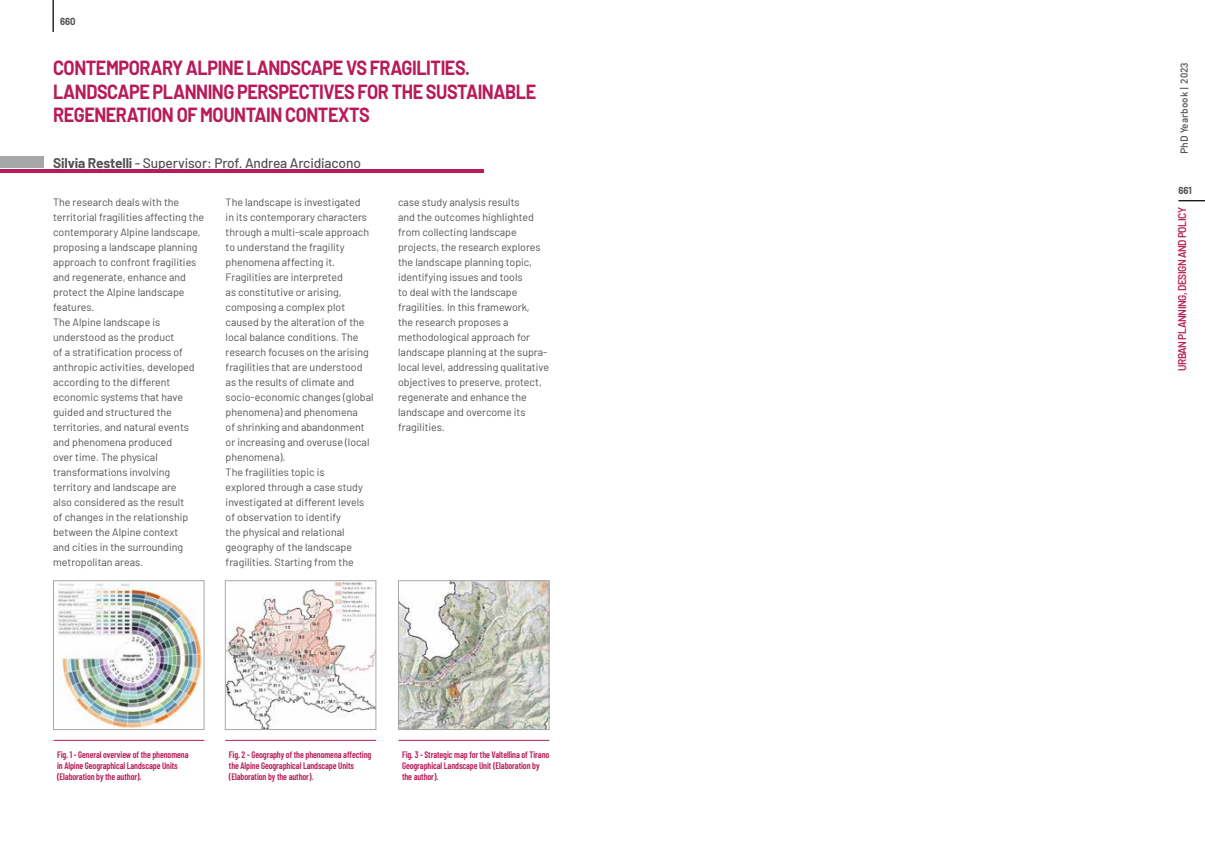
<style>
.page{position:relative;width:1205px;height:851px;background:#fff}
.page>*{position:absolute;margin:0;border:0;box-sizing:border-box;transform-origin:0 0}
.t1{font:700 20px/23.8px "Barlow";letter-spacing:-.025em;color:#b81b58;scale:.9 1}
.t2{font:500 13.75px "Barlow";letter-spacing:-.01em;color:#545250}
.t3{font:600 11.25px "Barlow";letter-spacing:-.04em;color:#b81b58;scale:.9 1}
.t4{font:10.62px/15px "Barlow";color:#545250}
.t5{font:500 10px "DIN";color:#545250}
.t6{font:700 10px "Barlow";letter-spacing:-.01em;color:#545250;scale:.95 1}
.t7{font:600 9.38px/11.2px "Barlow Condensed";letter-spacing:-.01em;color:#b81b58;scale:.95 1}
.s1{font-weight:700}
</style>
<div class="page">
<hr style="left:53px;top:0;width:1px;height:32px;background:#000">
<hr style="left:0;top:170px;width:484px;height:3px;background:#b81b58">
<hr style="left:54px;top:740px;width:150px;height:1px;background:#b81b58">
<hr style="left:225px;top:740px;width:151px;height:1px;background:#b81b58">
<hr style="left:398px;top:740px;width:151px;height:1px;background:#b81b58">
<img style="left:57px;top:582px;width:145px;height:145px">
<div style="left:53px;top:580px;width:151px;height:149px;border:1px solid #a6a7a7"></div>
<img style="left:227px;top:582px;width:147px;height:145px">
<div style="left:225px;top:580px;width:151px;height:149px;border:1px solid #a6a7a7"></div>
<img style="left:400px;top:582px;width:147px;height:145px">
<div style="left:398px;top:580px;width:151px;height:149px;border:1px solid #a6a7a7"></div>
<svg style="left:1178px;top:200px;width:27px;height:1px"></svg>
<div style="left:0;top:156px;width:44px;height:11px;background:#a6a7a7"></div>
<p class="t6" style="left:60px;top:14px;width:18px">660</p>
<h1 class="t1" style="left:53px;top:54px;width:538px">CONTEMPORARY ALPINE LANDSCAPE VS FRAGILITIES.<br>LANDSCAPE PLANNING PERSPECTIVES FOR THE SUSTAINABLE<br>REGENERATION OF MOUNTAIN CONTEXTS</h1>
<p class="t2" style="left:53px;top:153px;width:309px"><span class="s1">Silvia Restelli</span> - Supervisor: Prof. Andrea Arcidiacono</p>
<p class="t5" style="left:1178px;top:154px;width:93px;rotate:-90deg">PhD Yearbook | 2023</p>
<p class="t6" style="left:1178px;top:183px;width:16px">661</p>
<p class="t4" style="left:53px;top:194px;width:152px">The research deals with the territorial fragilities affecting the contemporary Alpine landscape, proposing a landscape planning approach to confront fragilities and regenerate, enhance and protect the Alpine landscape features.<br>The Alpine landscape is understood as the product<br>of a stratification process of anthropic activities, developed according to the different economic systems that have guided and structured the territories, and natural events and phenomena produced<br>over time. The physical transformations involving territory and landscape are<br>also considered as the result<br>of changes in the relationship between the Alpine context<br>and cities in the surrounding metropolitan areas.</p>
<p class="t4" style="left:226px;top:194px;width:149px">The landscape is investigated<br>in its contemporary characters through a multi-scale approach to understand the fragility phenomena affecting it.<br>Fragilities are interpreted<br>as constitutive or arising, composing a complex plot caused by the alteration of the local balance conditions. The research focuses on the arising fragilities that are understood as the results of climate and socio-economic changes (global phenomena) and phenomena<br>of shrinking and abandonment or increasing and overuse (local phenomena).<br>The fragilities topic is<br>explored through a case study investigated at different levels of observation to identify<br>the physical and relational geography of the landscape fragilities. Starting from the</p>
<p class="t4" style="left:398px;top:194px;width:152px">case study analysis results<br>and the outcomes highlighted from collecting landscape projects, the research explores the landscape planning topic, identifying issues and tools<br>to deal with the landscape fragilities. In this framework,<br>the research proposes a methodological approach for landscape planning at the supra&shy;local level, addressing qualitative objectives to preserve, protect, regenerate and enhance the landscape and overcome its fragilities.</p>
<p class="t3" style="left:1174px;top:371px;width:183px;rotate:-90deg">URBAN PLANNING, DESIGN AND POLICY</p>
<p class="t7" style="left:57px;top:747px;width:140px">Fig. 1 - General overview of the phenomena in Alpine Geographical Landscape Units (Elaboration by the author).</p>
<p class="t7" style="left:229px;top:747px;width:151px">Fig. 2 - Geography of the phenomena affecting the Alpine Geographical Landscape Units (Elaboration by the author).</p>
<p class="t7" style="left:402px;top:747px;width:157px">Fig. 3 - Strategic map for the Valtellina of Tirano<br>Geographical Landscape Unit (Elaboration by the author).</p>
</div>
